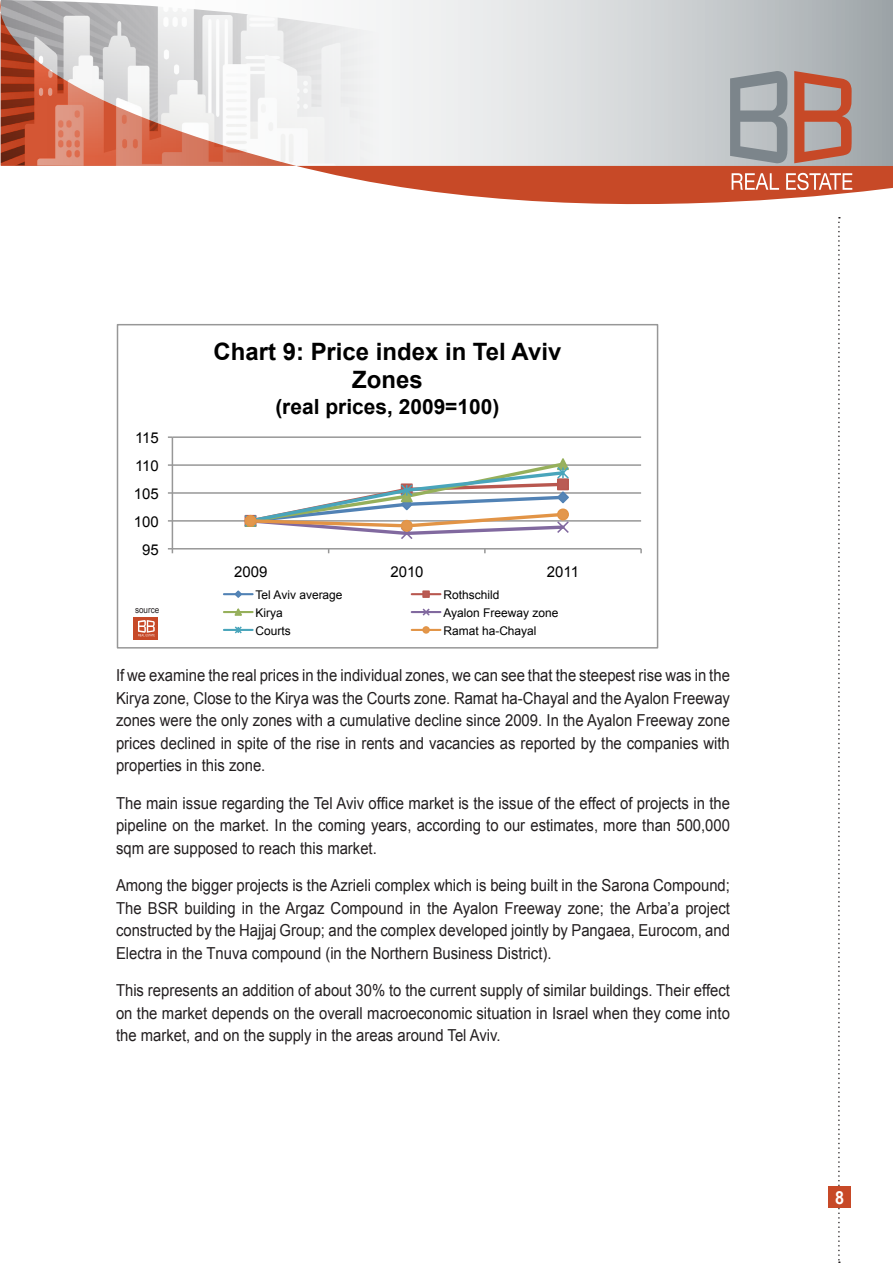
<style>
.page{position:relative;width:893px;height:1263px;background:#fff}
.page>*{position:absolute;margin:0;border:0;box-sizing:border-box;transform-origin:0 0}
.t1{font:700 24px/28.3px "Arial";color:#000;text-align:center}
.t2{font:700 21px "Arial";color:#000}
.t3{font:700 18px "Arial";color:#fff;scale:.9 1}
.eng_text{font:16.5px/22.5px "Arial";color:#231f20;text-align:justify;scale:.9 1}
.t4{font:15px "Arial";color:#000}
.t5{font:12px "Arial";color:#000}
.טקט_רץ{font:9px "Arial";color:#231f20;scale:.9 1}
</style>
<div class="page">
<svg style="left:838px;top:254px;width:2px;height:1009px"></svg>
<div style="left:829px;top:1186px;width:22px;height:22px;background:#c74927"></div>
<svg style="left:0;top:1px;width:893px;height:250px"></svg>
<img style="left:1px;top:0;width:378px;height:168px">
<svg style="left:732px;top:173px;width:47px;height:17px"></svg>
<svg style="left:786px;top:173px;width:66px;height:17px"></svg>
<svg style="left:794px;top:71px;width:58px;height:92px;background:#ba7b6b"></svg>
<svg style="left:730px;top:71px;width:57px;height:92px;background:#989fa4"></svg>
<hr style="left:172px;top:520px;width:469px;height:2px;background:#979797">
<hr style="left:172px;top:492px;width:469px;height:2px;background:#979797">
<hr style="left:172px;top:464px;width:469px;height:2px;background:#979797">
<hr style="left:172px;top:436px;width:469px;height:2px;background:#979797">
<hr style="left:172px;top:437px;width:1px;height:112px;background:#979797">
<hr style="left:172px;top:548px;width:469px;height:1px;background:#979797">
<svg style="left:168px;top:548px;width:5px;height:5px"></svg>
<svg style="left:243px;top:458px;width:328px;height:81px"></svg>
<hr style="left:224px;top:593px;width:29px;height:2px;background:#5182b5">
<svg style="left:233px;top:590px;width:10px;height:8px"></svg>
<hr style="left:412px;top:593px;width:28px;height:2px;background:#b8574f">
<div style="left:422px;top:590px;width:8px;height:8px;border:1px solid #b8574f"></div>
<hr style="left:224px;top:611px;width:29px;height:2px;background:#96b05b">
<svg style="left:233px;top:608px;width:11px;height:8px"></svg>
<hr style="left:412px;top:611px;width:28px;height:2px;background:#81699f">
<svg style="left:421px;top:608px;width:10px;height:8px"></svg>
<hr style="left:224px;top:629px;width:29px;height:2px;background:#49a5bb">
<svg style="left:233px;top:626px;width:10px;height:8px"></svg>
<hr style="left:412px;top:629px;width:28px;height:2px;background:#e29446">
<div style="left:422px;top:626px;width:8px;height:8px;border:1px solid #e29446;border-radius:50%"></div>
<div style="left:133px;top:617px;width:25px;height:22px;background:#c74927"></div>
<svg style="left:138px;top:620px;width:17px;height:16px"></svg>
<p class="t4" style="left:135px;top:432px;width:25px">115</p>
<p class="t4" style="left:135px;top:460px;width:25px">110</p>
<p class="t4" style="left:134px;top:488px;width:26px">105</p>
<p class="t4" style="left:134px;top:516px;width:26px">100</p>
<p class="t4" style="left:142px;top:544px;width:18px">95</p>
<p class="טקט_רץ" style="left:135px;top:604px;width:29px">source</p>
<p class="t1" style="left:214px;top:339px;width:349px">Chart 9: Price index in Tel Aviv<br>Zones</p>
<p class="t2" style="left:275px;top:398px;width:226px">(real prices, 2009=100)</p>
<p class="t4" style="left:234px;top:566px;width:35px">2009</p>
<p class="t4" style="left:390px;top:566px;width:35px">2010</p>
<p class="t4" style="left:547px;top:566px;width:34px">2011</p>
<p class="t5" style="left:256px;top:591px;width:88px">Tel Aviv average</p>
<p class="t5" style="left:443px;top:591px;width:57px">Rothschild</p>
<p class="t5" style="left:256px;top:609px;width:29px">Kirya</p>
<p class="t5" style="left:443px;top:609px;width:116px">Ayalon Freeway zone</p>
<p class="t5" style="left:256px;top:626px;width:37px">Courts</p>
<p class="t5" style="left:443px;top:626px;width:95px">Ramat ha-Chayal</p>
<p class="eng_text" style="left:116px;top:664px;width:684px">If we examine the real prices in the individual zones, we can see that the steepest rise was in the Kirya zone, Close to the Kirya was the Courts zone. Ramat ha-Chayal and the Ayalon Freeway zones were the only zones with a cumulative decline since 2009. In the Ayalon Freeway zone prices declined in spite of the rise in rents and vacancies as reported by the companies with properties in this zone.</p>
<p class="eng_text" style="left:116px;top:792px;width:684px">The main issue regarding the Tel Aviv office market is the issue of the effect of projects in the pipeline on the market. In the coming years, according to our estimates, more than 500,000 sqm are supposed to reach this market.</p>
<p class="eng_text" style="left:116px;top:874px;width:684px">Among the bigger projects is the Azrieli complex which is being built in the Sarona Compound; The BSR building in the Argaz Compound in the Ayalon Freeway zone; the Arba’a project constructed by the Hajjaj Group; and the complex developed jointly by Pangaea, Eurocom, and Electra in the Tnuva compound (in the Northern Business District).</p>
<p class="eng_text" style="left:116px;top:979px;width:684px">This represents an addition of about 30% to the current supply of similar buildings. Their effect on the market depends on the overall macroeconomic situation in Israel when they come into the market, and on the supply in the areas around Tel Aviv.</p>
<p class="t3" style="left:835px;top:1185px;width:12px">8</p>
</div>
